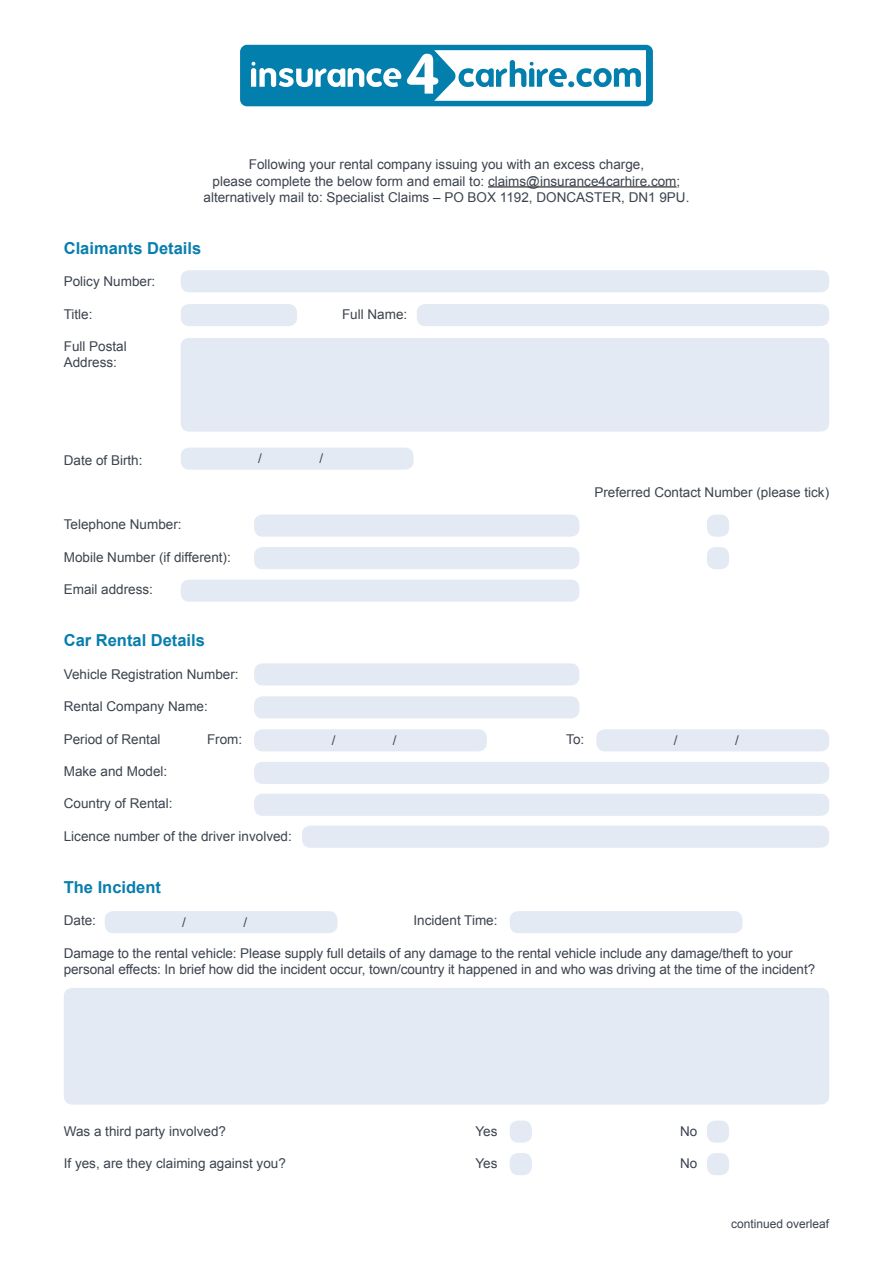
<style>
.page{position:relative;width:893px;height:1263px;background:#fff}
.page>*{position:absolute;margin:0;border:0;box-sizing:border-box;transform-origin:0 0}
.t1{font:700 16.5px "Arial";color:#077ead}
.t2{font:13.5px/16.2px "Arial";color:#3c434e}
.t3{font:12px "Arial";color:#3c434e}
</style>
<div class="page">
<div style="left:707px;top:514px;width:22px;height:23px;background:#e4eaf3;border-radius:9px"></div>
<div style="left:510px;top:1120px;width:22px;height:23px;background:#e4eaf3;border-radius:9px"></div>
<div style="left:707px;top:1120px;width:22px;height:23px;background:#e4eaf3;border-radius:9px"></div>
<div style="left:707px;top:547px;width:22px;height:22px;background:#e4eaf3;border-radius:9px"></div>
<div style="left:510px;top:1153px;width:22px;height:22px;background:#e4eaf3;border-radius:9px"></div>
<div style="left:707px;top:1153px;width:22px;height:22px;background:#e4eaf3;border-radius:9px"></div>
<hr style="left:488px;top:186px;width:189px;height:1px;background:#000">
<svg style="left:240px;top:45px;width:413px;height:61px"></svg>
<div style="left:181px;top:270px;width:648px;height:22px;background:#e4eaf3;border-radius:9px"></div>
<div style="left:417px;top:304px;width:412px;height:22px;background:#e4eaf3;border-radius:9px"></div>
<div style="left:181px;top:304px;width:116px;height:22px;background:#e4eaf3;border-radius:9px"></div>
<div style="left:254px;top:514px;width:325px;height:23px;background:#e4eaf3;border-radius:9px"></div>
<div style="left:254px;top:547px;width:325px;height:22px;background:#e4eaf3;border-radius:9px"></div>
<div style="left:254px;top:663px;width:325px;height:22px;background:#e4eaf3;border-radius:9px"></div>
<div style="left:254px;top:696px;width:325px;height:22px;background:#e4eaf3;border-radius:9px"></div>
<div style="left:254px;top:762px;width:575px;height:22px;background:#e4eaf3;border-radius:9px"></div>
<div style="left:254px;top:794px;width:575px;height:22px;background:#e4eaf3;border-radius:9px"></div>
<div style="left:302px;top:826px;width:527px;height:22px;background:#e4eaf3;border-radius:9px"></div>
<div style="left:181px;top:580px;width:398px;height:22px;background:#e4eaf3;border-radius:9px"></div>
<div style="left:181px;top:448px;width:233px;height:22px;background:#e4eaf3;border-radius:9px"></div>
<div style="left:596px;top:729px;width:233px;height:22px;background:#e4eaf3;border-radius:9px"></div>
<div style="left:105px;top:911px;width:233px;height:22px;background:#e4eaf3;border-radius:9px"></div>
<div style="left:510px;top:911px;width:233px;height:22px;background:#e4eaf3;border-radius:9px"></div>
<div style="left:254px;top:729px;width:233px;height:22px;background:#e4eaf3;border-radius:9px"></div>
<div style="left:181px;top:338px;width:648px;height:94px;background:#e4eaf3;border-radius:9px"></div>
<div style="left:64px;top:988px;width:765px;height:116px;background:#e4eaf3;border-radius:9px"></div>
<p class="t2" style="left:203px;top:157px;width:487px;text-align:center">Following your rental company issuing you with an excess charge,<br>please complete the below form and email to: claims@insurance4carhire.com; alternatively mail to: Specialist Claims – PO BOX 1192, DONCASTER, DN1 9PU.</p>
<p class="t1" style="left:64px;top:237px;width:139px">Claimants Details</p>
<p class="t2" style="left:64px;top:274px;width:93px">Policy Number:</p>
<p class="t2" style="left:64px;top:306px;width:30px">Title:</p>
<p class="t2" style="left:342px;top:306px;width:67px">Full Name:</p>
<p class="t2" style="left:64px;top:338px;width:65px">Full Postal<br>Address:</p>
<p class="t2" style="left:64px;top:452px;width:80px">Date of Birth:</p>
<p class="t2" style="left:64px;top:517px;width:119px">Telephone Number:</p>
<p class="t2" style="left:64px;top:549px;width:169px">Mobile Number (if different):</p>
<p class="t2" style="left:64px;top:581px;width:91px">Email address:</p>
<p class="t2" style="left:258px;top:451px;width:5px">/</p>
<p class="t2" style="left:320px;top:451px;width:5px">/</p>
<p class="t2" style="left:594px;top:484px;width:236px">Preferred Contact Number (please tick)</p>
<p class="t1" style="left:64px;top:630px;width:143px">Car Rental Details</p>
<p class="t2" style="left:64px;top:666px;width:176px">Vehicle Registration Number:</p>
<p class="t2" style="left:64px;top:698px;width:146px">Rental Company Name:</p>
<p class="t2" style="left:64px;top:731px;width:98px">Period of Rental</p>
<p class="t2" style="left:207px;top:731px;width:37px">From:</p>
<p class="t2" style="left:566px;top:731px;width:20px">To:</p>
<p class="t2" style="left:64px;top:763px;width:105px">Make and Model:</p>
<p class="t2" style="left:64px;top:796px;width:110px">Country of Rental:</p>
<p class="t2" style="left:64px;top:828px;width:230px">Licence number of the driver involved:</p>
<p class="t2" style="left:332px;top:732px;width:5px">/</p>
<p class="t2" style="left:393px;top:732px;width:5px">/</p>
<p class="t2" style="left:674px;top:732px;width:5px">/</p>
<p class="t2" style="left:735px;top:732px;width:5px">/</p>
<p class="t1" style="left:64px;top:876px;width:99px">The Incident</p>
<p class="t2" style="left:64px;top:913px;width:34px">Date:</p>
<p class="t2" style="left:413px;top:913px;width:86px">Incident Time:</p>
<p class="t2" style="left:64px;top:945px;width:753px">Damage to the rental vehicle: Please supply full details of any damage to the rental vehicle include any damage/theft to your personal effects: In brief how did the incident occur, town/country it happened in and who was driving at the time of the incident?</p>
<p class="t2" style="left:182px;top:914px;width:5px">/</p>
<p class="t2" style="left:244px;top:914px;width:5px">/</p>
<p class="t2" style="left:64px;top:1123px;width:164px">Was a third party involved?</p>
<p class="t2" style="left:475px;top:1123px;width:24px">Yes</p>
<p class="t2" style="left:680px;top:1123px;width:19px">No</p>
<p class="t2" style="left:64px;top:1156px;width:224px">If yes, are they claiming against you?</p>
<p class="t2" style="left:475px;top:1156px;width:24px">Yes</p>
<p class="t2" style="left:680px;top:1156px;width:19px">No</p>
<p class="t3" style="left:731px;top:1216px;width:100px">continued overleaf</p>
</div>
